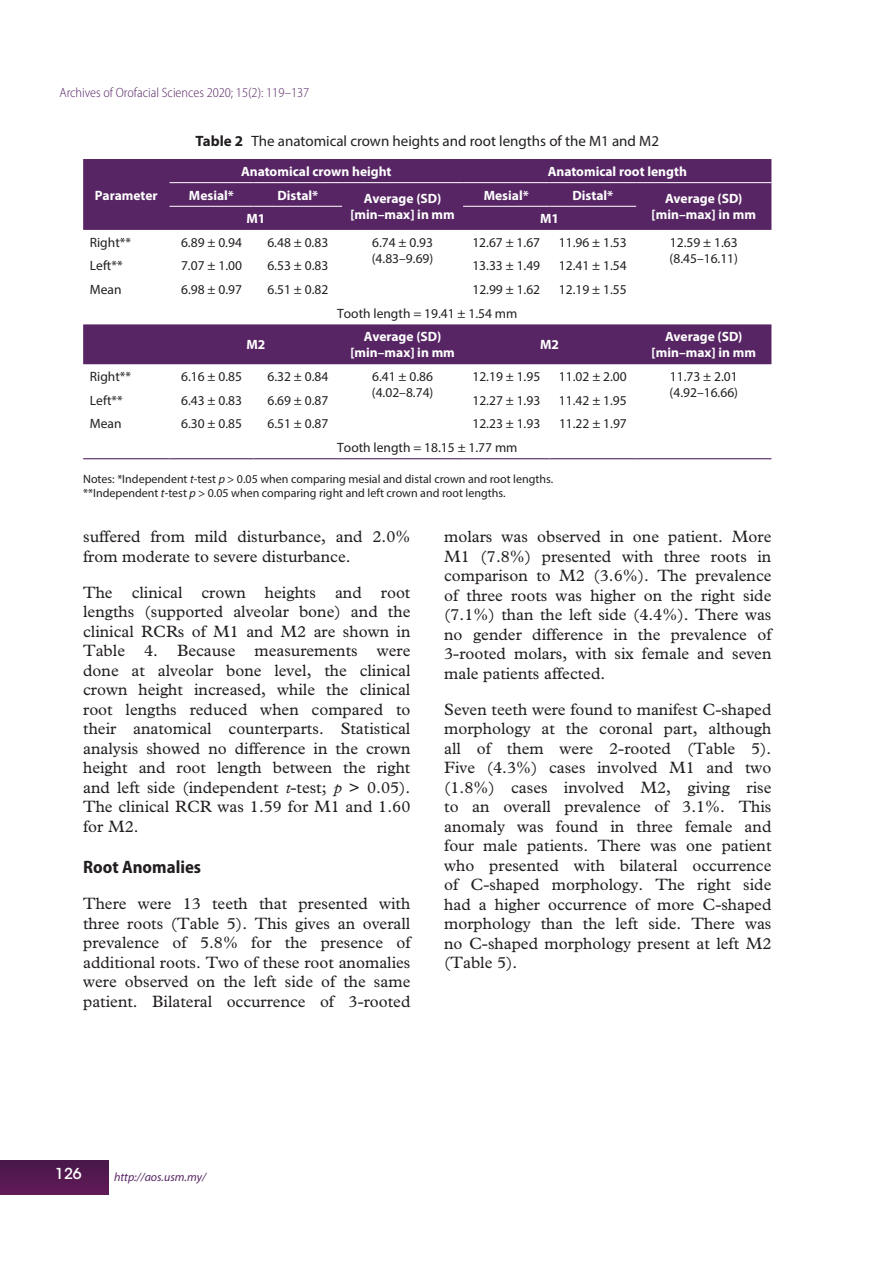
<style>
.page{position:relative;width:893px;height:1263px;background:#fff}
.page>*{position:absolute;margin:0;border:0;box-sizing:border-box;transform-origin:0 0}
.t1{font:700 semi-condensed 18px "Myriad Pro";color:#231f20}
.t2{font:16.5px/19.5px "Plantin Std";color:#231f20;text-align:justify}
.t3{font:15px "Myriad Pro";color:#231f20}
.t4{font:500 15px "ITC Avant Garde Std";color:#fff}
.t5{font:13.5px/16.2px "Myriad Pro";color:#231f20}
.t6{font:700 13.5px/16.2px "Myriad Pro";color:#fff;text-align:center}
.t7{font:300 semi-condensed 13.5px "Myriad Pro";color:#572563}
.t8{font:12px/14.4px "Myriad Pro";color:#231f20}
.t9{font:italic 12px "Myriad Pro";color:#572563}
.s1{font-weight:700}
.s2{font-style:italic}
</style>
<div class="page">
<div style="left:0;top:1161px;width:109px;height:33px;background:#561950"></div>
<svg style="left:83px;top:159px;width:688px;height:205px;fill:#572563"></svg>
<hr style="left:83px;top:458px;width:86px;height:1px;background:#572563">
<hr style="left:169px;top:458px;width:85px;height:1px;background:#572563">
<hr style="left:254px;top:458px;width:88px;height:1px;background:#572563">
<hr style="left:342px;top:458px;width:121px;height:1px;background:#572563">
<hr style="left:463px;top:458px;width:86px;height:1px;background:#572563">
<hr style="left:549px;top:458px;width:87px;height:1px;background:#572563">
<hr style="left:636px;top:458px;width:135px;height:1px;background:#572563">
<hr style="left:169px;top:182px;width:85px;height:1px;background:#fff">
<hr style="left:254px;top:182px;width:88px;height:1px;background:#fff">
<hr style="left:342px;top:182px;width:121px;height:1px;background:#fff">
<hr style="left:463px;top:182px;width:86px;height:1px;background:#fff">
<hr style="left:549px;top:182px;width:87px;height:1px;background:#fff">
<hr style="left:636px;top:182px;width:135px;height:1px;background:#fff">
<hr style="left:463px;top:206px;width:86px;height:1px;background:#fff">
<hr style="left:549px;top:206px;width:87px;height:1px;background:#fff">
<hr style="left:169px;top:206px;width:85px;height:1px;background:#fff">
<hr style="left:254px;top:206px;width:88px;height:1px;background:#fff">
<p class="t7" style="left:60px;top:85px;width:251px">Archives of Orofacial Sciences 2020; 15(2): 119–137</p>
<p class="t3" style="left:196px;top:132px;width:465px"><span class="s1">Table 2</span> The anatomical crown heights and root lengths of the M1 and M2</p>
<p class="t6" style="left:95px;top:186px;width:64px">Parameter</p>
<p class="t6" style="left:241px;top:163px;width:152px">Anatomical crown height</p>
<p class="t6" style="left:548px;top:163px;width:141px">Anatomical root length</p>
<p class="t6" style="left:189px;top:186px;width:47px">Mesial*</p>
<p class="t6" style="left:277px;top:186px;width:42px">Distal*</p>
<p class="t6" style="left:350px;top:190px;width:106px">Average (SD) [min–max] in mm</p>
<p class="t6" style="left:484px;top:186px;width:47px">Mesial*</p>
<p class="t6" style="left:572px;top:186px;width:42px">Distal*</p>
<p class="t6" style="left:665px;top:190px;width:79px">Average (SD)</p>
<p class="t6" style="left:246px;top:210px;width:20px">M1</p>
<p class="t6" style="left:540px;top:210px;width:20px">M1</p>
<p class="t6" style="left:652px;top:206px;width:106px">[min–max] in mm</p>
<p class="t5" style="left:90px;top:234px;width:43px">Right**</p>
<p class="t5" style="left:181px;top:234px;width:62px">6.89 ± 0.94</p>
<p class="t5" style="left:267px;top:234px;width:62px">6.48 ± 0.83</p>
<p class="t5" style="left:372px;top:234px;width:63px">6.74 ± 0.93 (4.83–9.69)</p>
<p class="t5" style="left:472px;top:234px;width:69px">12.67 ± 1.67</p>
<p class="t5" style="left:559px;top:234px;width:69px">11.96 ± 1.53</p>
<p class="t5" style="left:670px;top:234px;width:70px">12.59 ± 1.63 (8.45–16.11)</p>
<p class="t5" style="left:90px;top:258px;width:34px">Left**</p>
<p class="t5" style="left:181px;top:258px;width:62px">7.07 ± 1.00</p>
<p class="t5" style="left:267px;top:258px;width:62px">6.53 ± 0.83</p>
<p class="t5" style="left:472px;top:258px;width:69px">13.33 ± 1.49</p>
<p class="t5" style="left:559px;top:258px;width:69px">12.41 ± 1.54</p>
<p class="t5" style="left:90px;top:281px;width:33px">Mean</p>
<p class="t5" style="left:181px;top:281px;width:62px">6.98 ± 0.97</p>
<p class="t5" style="left:267px;top:281px;width:62px">6.51 ± 0.82</p>
<p class="t5" style="left:472px;top:281px;width:69px">12.99 ± 1.62</p>
<p class="t5" style="left:559px;top:281px;width:69px">12.19 ± 1.55</p>
<p class="t5" style="left:337px;top:305px;width:182px">Tooth length = 19.41 ± 1.54 mm</p>
<p class="t6" style="left:246px;top:336px;width:20px">M2</p>
<p class="t6" style="left:350px;top:328px;width:106px">Average (SD) [min–max] in mm</p>
<p class="t6" style="left:540px;top:336px;width:20px">M2</p>
<p class="t6" style="left:652px;top:328px;width:106px">Average (SD) [min–max] in mm</p>
<p class="t5" style="left:90px;top:368px;width:43px">Right**</p>
<p class="t5" style="left:181px;top:368px;width:62px">6.16 ± 0.85</p>
<p class="t5" style="left:267px;top:368px;width:62px">6.32 ± 0.84</p>
<p class="t5" style="left:372px;top:368px;width:63px">6.41 ± 0.86 (4.02–8.74)</p>
<p class="t5" style="left:472px;top:368px;width:69px">12.19 ± 1.95</p>
<p class="t5" style="left:559px;top:368px;width:69px">11.02 ± 2.00</p>
<p class="t5" style="left:670px;top:368px;width:70px">11.73 ± 2.01 (4.92–16.66)</p>
<p class="t5" style="left:90px;top:392px;width:34px">Left**</p>
<p class="t5" style="left:181px;top:392px;width:62px">6.43 ± 0.83</p>
<p class="t5" style="left:267px;top:392px;width:62px">6.69 ± 0.87</p>
<p class="t5" style="left:472px;top:392px;width:69px">12.27 ± 1.93</p>
<p class="t5" style="left:559px;top:392px;width:69px">11.42 ± 1.95</p>
<p class="t5" style="left:90px;top:415px;width:33px">Mean</p>
<p class="t5" style="left:181px;top:415px;width:62px">6.30 ± 0.85</p>
<p class="t5" style="left:267px;top:415px;width:62px">6.51 ± 0.87</p>
<p class="t5" style="left:472px;top:415px;width:69px">12.23 ± 1.93</p>
<p class="t5" style="left:559px;top:415px;width:69px">11.22 ± 1.97</p>
<p class="t5" style="left:337px;top:439px;width:182px">Tooth length = 18.15 ± 1.77 mm</p>
<p class="t8" style="left:83px;top:471px;width:472px">Notes: *Independent <span class="s2">t</span>-test <span class="s2">p</span> &gt; 0.05 when comparing mesial and distal crown and root lengths. **Independent <span class="s2">t</span>-test <span class="s2">p</span> &gt; 0.05 when comparing right and left crown and root lengths.</p>
<p class="t2" style="left:444px;top:527px;width:329px">molars was observed in one patient. More M1 (7.8%) presented with three roots in comparison to M2 (3.6%). The prevalence of three roots was higher on the right side (7.1%) than the left side (4.4%). There was no gender difference in the prevalence of 3-rooted molars, with six female and seven male patients affected.</p>
<p class="t2" style="left:444px;top:699px;width:329px">Seven teeth were found to manifest C-shaped morphology at the coronal part, although all of them were 2-rooted (Table 5).<br>Five (4.3%) cases involved M1 and two (1.8%) cases involved M2, giving rise to an overall prevalence of 3.1%. This anomaly was found in three female and four male patients. There was one patient who presented with bilateral occurrence of C-shaped morphology. The right side had a higher occurrence of more C-shaped morphology than the left side. There was no C-shaped morphology present at left M2 (Table 5).</p>
<p class="t2" style="left:83px;top:527px;width:329px">suffered from mild disturbance, and 2.0% from moderate to severe disturbance.</p>
<p class="t2" style="left:83px;top:582px;width:329px">The clinical crown heights and root lengths (supported alveolar bone) and the clinical RCRs of M1 and M2 are shown in Table 4. Because measurements were done at alveolar bone level, the clinical crown height increased, while the clinical root lengths reduced when compared to their anatomical counterparts. Statistical analysis showed no difference in the crown height and root length between the right and left side (independent <span class="s2">t</span>-test; <span class="s2">p</span> &gt; 0.05).<br>The clinical RCR was 1.59 for M1 and 1.60 for M2.</p>
<p class="t1" style="left:83px;top:856px;width:119px">Root Anomalies</p>
<p class="t2" style="left:83px;top:894px;width:329px">There were 13 teeth that presented with three roots (Table 5). This gives an overall prevalence of 5.8% for the presence of additional roots. Two of these root anomalies were observed on the left side of the same patient. Bilateral occurrence of 3-rooted</p>
<p class="t4" style="left:55px;top:1164px;width:28px">126</p>
<p class="t9" style="left:114px;top:1169px;width:93px">http://aos.usm.my/</p>
</div>
